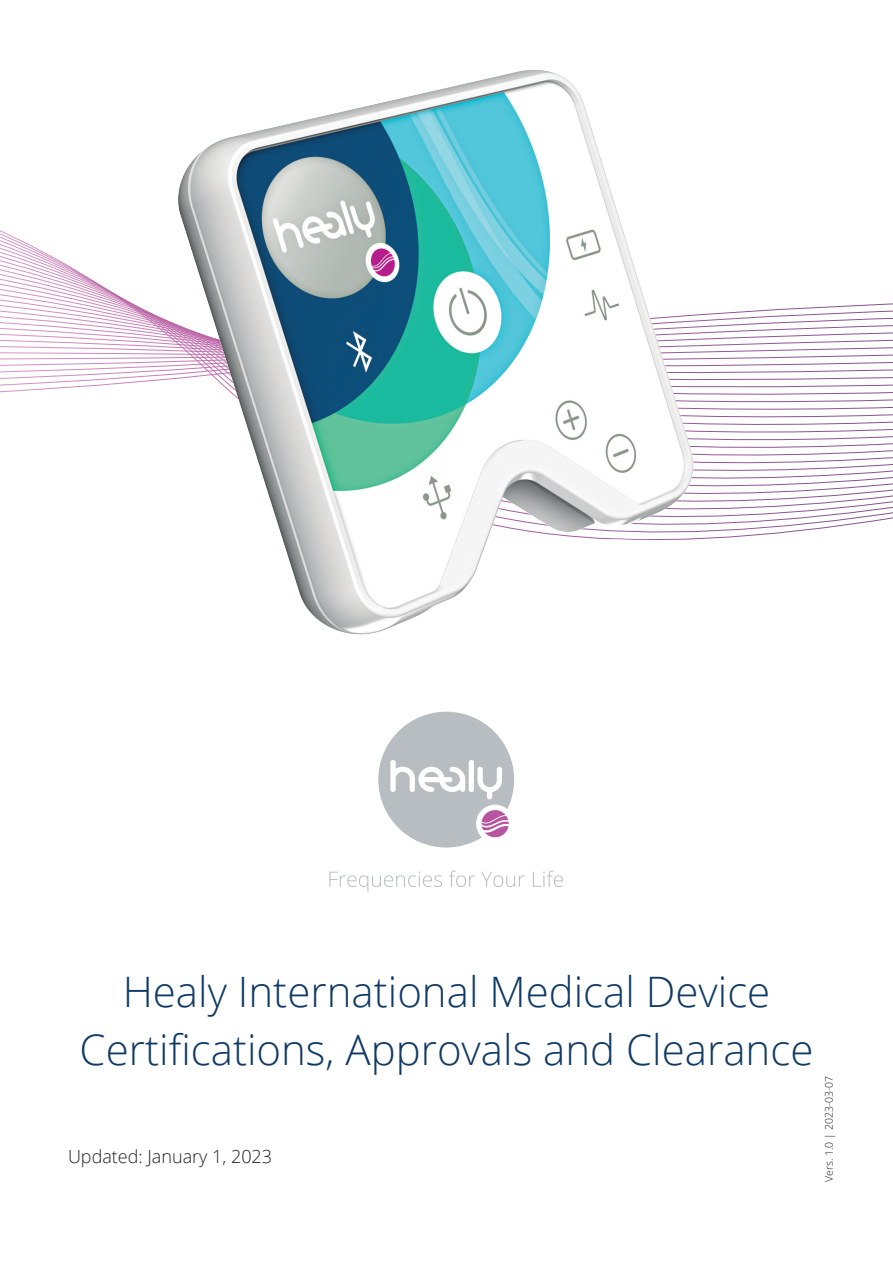
<style>
.page{position:relative;width:893px;height:1263px;background:#fff}
.page>*{position:absolute;margin:0;border:0;box-sizing:border-box;transform-origin:0 0}
.Cover-Headline{font:300 42px/58.5px "Open Sans";color:#113b65;text-align:center}
.Cover-Headline-2{font:300 18px "Open Sans";color:#231f20}
.t1{font:300 10.5px "Open Sans";color:#231f20}
</style>
<div class="page">
<svg style="left:0;top:230px;width:893px;height:229px"></svg>
<svg style="left:329px;top:871px;width:234px;height:21px"></svg>
<svg style="left:378px;top:712px;width:136px;height:135px"></svg>
<img style="left:149px;top:70px;width:595px;height:565px">
<p class="Cover-Headline" style="left:80px;top:961px;width:735px">Healy International Medical Device<br>Certifications, Approvals and Clearance</p>
<p class="Cover-Headline-2" style="left:68px;top:1144px;width:206px">Updated: January 1, 2023</p>
<p class="t1" style="left:822px;top:1182px;width:108px;rotate:-90deg">Vers. 1.0 | 2023-03-07</p>
</div>
